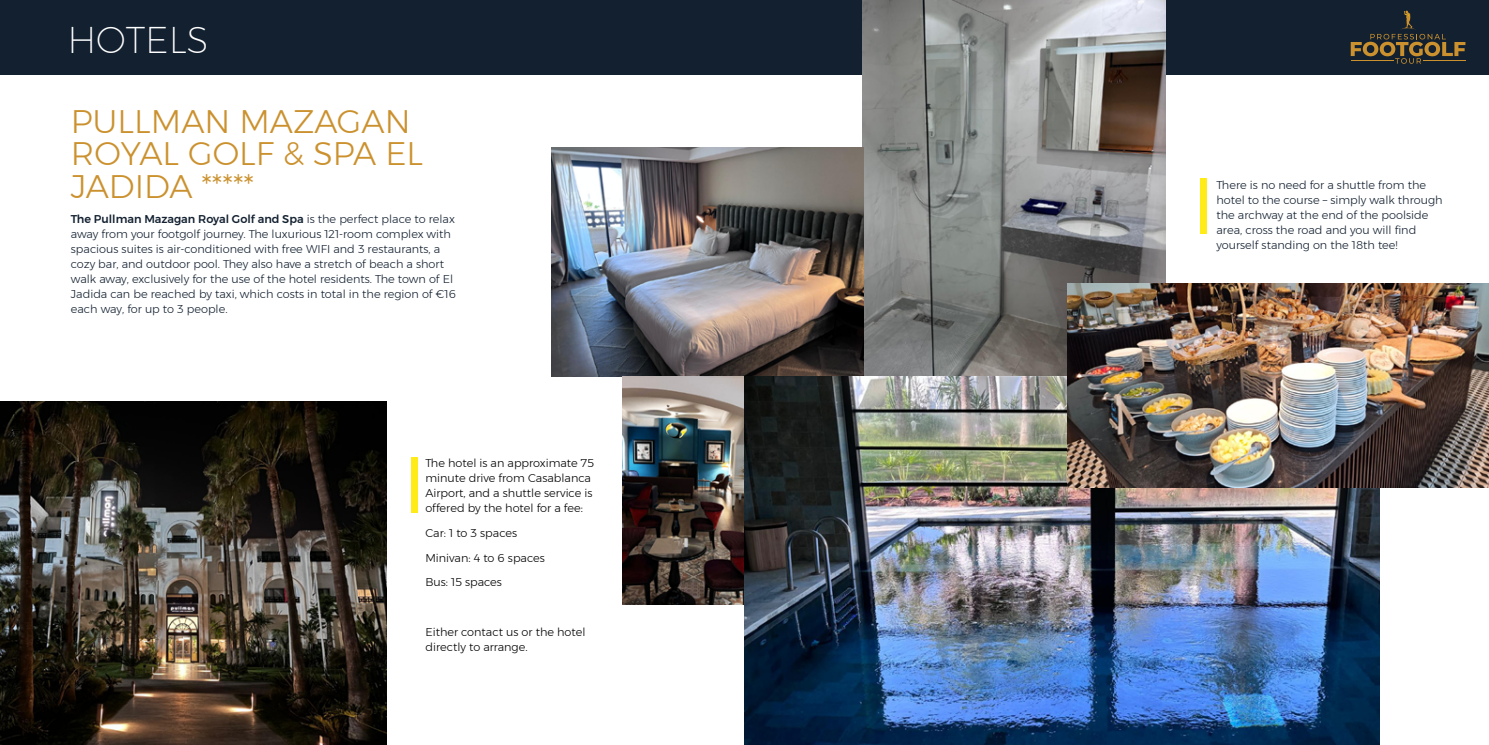
<style>
.page{position:relative;width:1489px;height:745px;background:#fff}
.page>*{position:absolute;margin:0;border:0;box-sizing:border-box;transform-origin:0 0}
.t1{font:200 36.25px "Montserrat";color:#fff}
.t2{font:300 32.5px/32.5px "Montserrat";color:#cb912e}
.t3{font:300 11.25px/15px "Montserrat";color:#122030}
.t4{font:300 11.25px/15px "Montserrat";color:#000}
.s1{font-weight:500}
</style>
<div class="page">
<div style="left:0;top:0;width:762px;height:74px;background:#122030"></div>
<div style="left:411px;top:456px;width:7px;height:56px;background:#feeb17"></div>
<div style="left:744px;top:0;width:744px;height:74px;background:#122030"></div>
<svg style="left:1350px;top:11px;width:115px;height:53px"></svg>
<img style="left:862px;top:0;width:303px;height:376px">
<img style="left:551px;top:147px;width:312px;height:229px">
<img style="left:622px;top:376px;width:122px;height:228px">
<img style="left:0;top:401px;width:386px;height:343px">
<img style="left:744px;top:376px;width:634px;height:368px">
<img style="left:1067px;top:283px;width:421px;height:204px">
<div style="left:1199px;top:178px;width:7px;height:55px;background:#feeb17"></div>
<h1 class="t1" style="left:67px;top:13px;width:143px">HOTELS</h1>
<h2 class="t2" style="left:71px;top:104px;width:354px">PULLMAN MAZAGAN<br>ROYAL GOLF &amp; SPA EL<br>JADIDA *****</h2>
<p class="t3" style="left:71px;top:211px;width:386px"><span class="s1">The Pullman Mazagan Royal Golf and Spa</span> is the perfect place to relax away from your footgolf journey. The luxurious 121-room complex with spacious suites is air-conditioned with free WIFI and 3 restaurants, a cozy bar, and outdoor pool. They also have a stretch of beach a short walk away, exclusively for the use of the hotel residents. The town of El Jadida can be reached by taxi, which costs in total in the region of €16 each way, for up to 3 people.</p>
<p class="t4" style="left:425px;top:455px;width:170px">The hotel is an approximate 75 minute drive from Casablanca<br>Airport, and a shuttle service is offered by the hotel for a fee:</p>
<p class="t4" style="left:425px;top:524px;width:93px">Car: 1 to 3 spaces</p>
<p class="t4" style="left:425px;top:549px;width:121px">Minivan: 4 to 6 spaces</p>
<p class="t4" style="left:425px;top:574px;width:78px">Bus: 15 spaces</p>
<p class="t4" style="left:425px;top:624px;width:161px">Either contact us or the hotel directly to arrange.</p>
<p class="t3" style="left:1216px;top:177px;width:228px">There is no need for a shuttle from the hotel to the course – simply walk through the archway at the end of the poolside area, cross the road and you will find yourself standing on the 18th tee!</p>
</div>
